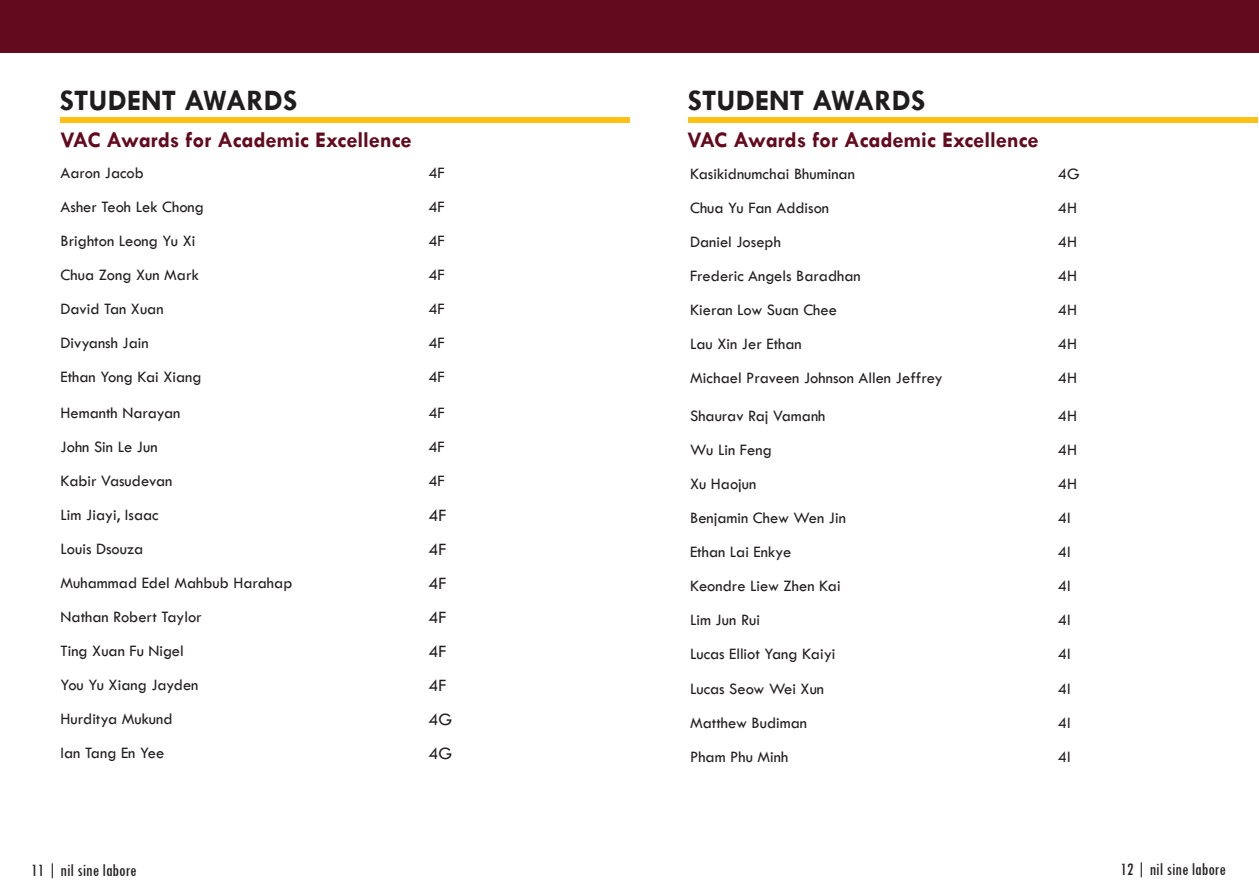
<style>
.page{position:relative;width:1259px;height:893px;background:#fff}
.page>*{position:absolute;margin:0;border:0;box-sizing:border-box;transform-origin:0 0}
.t1{font:700 30px "Tw Cen";color:#201d1e}
.t2{font:700 22.5px "Tw Cen";color:#630a1e}
.t3{font:condensed 18px "Tw Cen";color:#231f20}
.t4{font:18px "Tw Cen";color:#231f20}
.t5{font:16.5px "Tw Cen";color:#231f20}
</style>
<div class="page">
<div style="left:0;top:0;width:1259px;height:52px;background:#630a1e"></div>
<div style="left:60px;top:117px;width:569px;height:6px;background:#fec216"></div>
<div style="left:688px;top:117px;width:569px;height:6px;background:#fec216"></div>
<p class="t1" style="left:60px;top:82px;width:239px">STUDENT AWARDS</p>
<p class="t2" style="left:60px;top:126px;width:353px">VAC Awards for Academic Excellence</p>
<p class="t5" style="left:61px;top:163px;width:85px">Aaron Jacob</p>
<p class="t5" style="left:428px;top:163px;width:18px">4F</p>
<p class="t5" style="left:61px;top:197px;width:145px">Asher Teoh Lek Chong</p>
<p class="t5" style="left:428px;top:197px;width:18px">4F</p>
<p class="t5" style="left:61px;top:231px;width:136px">Brighton Leong Yu Xi</p>
<p class="t5" style="left:428px;top:231px;width:18px">4F</p>
<p class="t5" style="left:61px;top:265px;width:140px">Chua Zong Xun Mark</p>
<p class="t5" style="left:428px;top:265px;width:18px">4F</p>
<p class="t5" style="left:61px;top:299px;width:105px">David Tan Xuan</p>
<p class="t5" style="left:428px;top:299px;width:18px">4F</p>
<p class="t5" style="left:61px;top:333px;width:90px">Divyansh Jain</p>
<p class="t5" style="left:428px;top:333px;width:18px">4F</p>
<p class="t5" style="left:61px;top:367px;width:142px">Ethan Yong Kai Xiang</p>
<p class="t5" style="left:428px;top:367px;width:18px">4F</p>
<p class="t5" style="left:61px;top:403px;width:121px">Hemanth Narayan</p>
<p class="t5" style="left:428px;top:403px;width:18px">4F</p>
<p class="t5" style="left:61px;top:437px;width:99px">John Sin Le Jun</p>
<p class="t5" style="left:428px;top:437px;width:18px">4F</p>
<p class="t5" style="left:61px;top:471px;width:113px">Kabir Vasudevan</p>
<p class="t5" style="left:428px;top:471px;width:18px">4F</p>
<p class="t5" style="left:61px;top:505px;width:99px">Lim Jiayi, Isaac</p>
<p class="t4" style="left:428px;top:504px;width:19px">4F</p>
<p class="t5" style="left:61px;top:539px;width:84px">Louis Dsouza</p>
<p class="t4" style="left:428px;top:538px;width:19px">4F</p>
<p class="t5" style="left:61px;top:573px;width:233px">Muhammad Edel Mahbub Harahap</p>
<p class="t4" style="left:428px;top:572px;width:19px">4F</p>
<p class="t5" style="left:61px;top:607px;width:143px">Nathan Robert Taylor</p>
<p class="t4" style="left:428px;top:606px;width:19px">4F</p>
<p class="t5" style="left:61px;top:641px;width:125px">Ting Xuan Fu Nigel</p>
<p class="t4" style="left:428px;top:640px;width:19px">4F</p>
<p class="t5" style="left:61px;top:675px;width:139px">You Yu Xiang Jayden</p>
<p class="t4" style="left:428px;top:674px;width:19px">4F</p>
<p class="t5" style="left:61px;top:709px;width:113px">Hurditya Mukund</p>
<p class="t4" style="left:428px;top:708px;width:25px">4G</p>
<p class="t5" style="left:61px;top:743px;width:105px">Ian Tang En Yee</p>
<p class="t4" style="left:428px;top:742px;width:25px">4G</p>
<p class="t1" style="left:688px;top:82px;width:239px">STUDENT AWARDS</p>
<p class="t2" style="left:687px;top:126px;width:353px">VAC Awards for Academic Excellence</p>
<p class="t5" style="left:690px;top:164px;width:166px">Kasikidnumchai Bhuminan</p>
<p class="t5" style="left:1058px;top:164px;width:23px">4G</p>
<p class="t5" style="left:690px;top:198px;width:141px">Chua Yu Fan Addison</p>
<p class="t5" style="left:1058px;top:198px;width:21px">4H</p>
<p class="t5" style="left:690px;top:232px;width:92px">Daniel Joseph</p>
<p class="t5" style="left:1058px;top:232px;width:21px">4H</p>
<p class="t5" style="left:690px;top:266px;width:172px">Frederic Angels Baradhan</p>
<p class="t5" style="left:1058px;top:266px;width:21px">4H</p>
<p class="t5" style="left:690px;top:300px;width:148px">Kieran Low Suan Chee</p>
<p class="t5" style="left:1058px;top:300px;width:21px">4H</p>
<p class="t5" style="left:690px;top:334px;width:113px">Lau Xin Jer Ethan</p>
<p class="t5" style="left:1058px;top:334px;width:21px">4H</p>
<p class="t5" style="left:690px;top:368px;width:254px">Michael Praveen Johnson Allen Jeffrey</p>
<p class="t5" style="left:1058px;top:368px;width:21px">4H</p>
<p class="t5" style="left:690px;top:406px;width:137px">Shaurav Raj Vamanh</p>
<p class="t5" style="left:1058px;top:406px;width:21px">4H</p>
<p class="t5" style="left:690px;top:440px;width:83px">Wu Lin Feng</p>
<p class="t5" style="left:1058px;top:440px;width:21px">4H</p>
<p class="t5" style="left:690px;top:474px;width:68px">Xu Haojun</p>
<p class="t5" style="left:1058px;top:474px;width:21px">4H</p>
<p class="t5" style="left:690px;top:508px;width:157px">Benjamin Chew Wen Jin</p>
<p class="t5" style="left:1058px;top:508px;width:14px">4I</p>
<p class="t5" style="left:690px;top:542px;width:103px">Ethan Lai Enkye</p>
<p class="t5" style="left:1058px;top:542px;width:14px">4I</p>
<p class="t5" style="left:690px;top:576px;width:152px">Keondre Liew Zhen Kai</p>
<p class="t5" style="left:1058px;top:576px;width:14px">4I</p>
<p class="t5" style="left:690px;top:610px;width:71px">Lim Jun Rui</p>
<p class="t5" style="left:1058px;top:610px;width:14px">4I</p>
<p class="t5" style="left:690px;top:644px;width:147px">Lucas Elliot Yang Kaiyi</p>
<p class="t5" style="left:1058px;top:644px;width:14px">4I</p>
<p class="t5" style="left:690px;top:678px;width:136px">Lucas Seow Wei Xun</p>
<p class="t5" style="left:1058px;top:678px;width:14px">4I</p>
<p class="t5" style="left:690px;top:712px;width:119px">Matthew Budiman</p>
<p class="t5" style="left:1058px;top:712px;width:14px">4I</p>
<p class="t5" style="left:690px;top:746px;width:100px">Pham Phu Minh</p>
<p class="t5" style="left:1058px;top:746px;width:14px">4I</p>
<p class="t3" style="left:31px;top:860px;width:107px">11 | nil sine labore</p>
<p class="t3" style="left:1120px;top:859px;width:107px">12 | nil sine labore</p>
</div>
